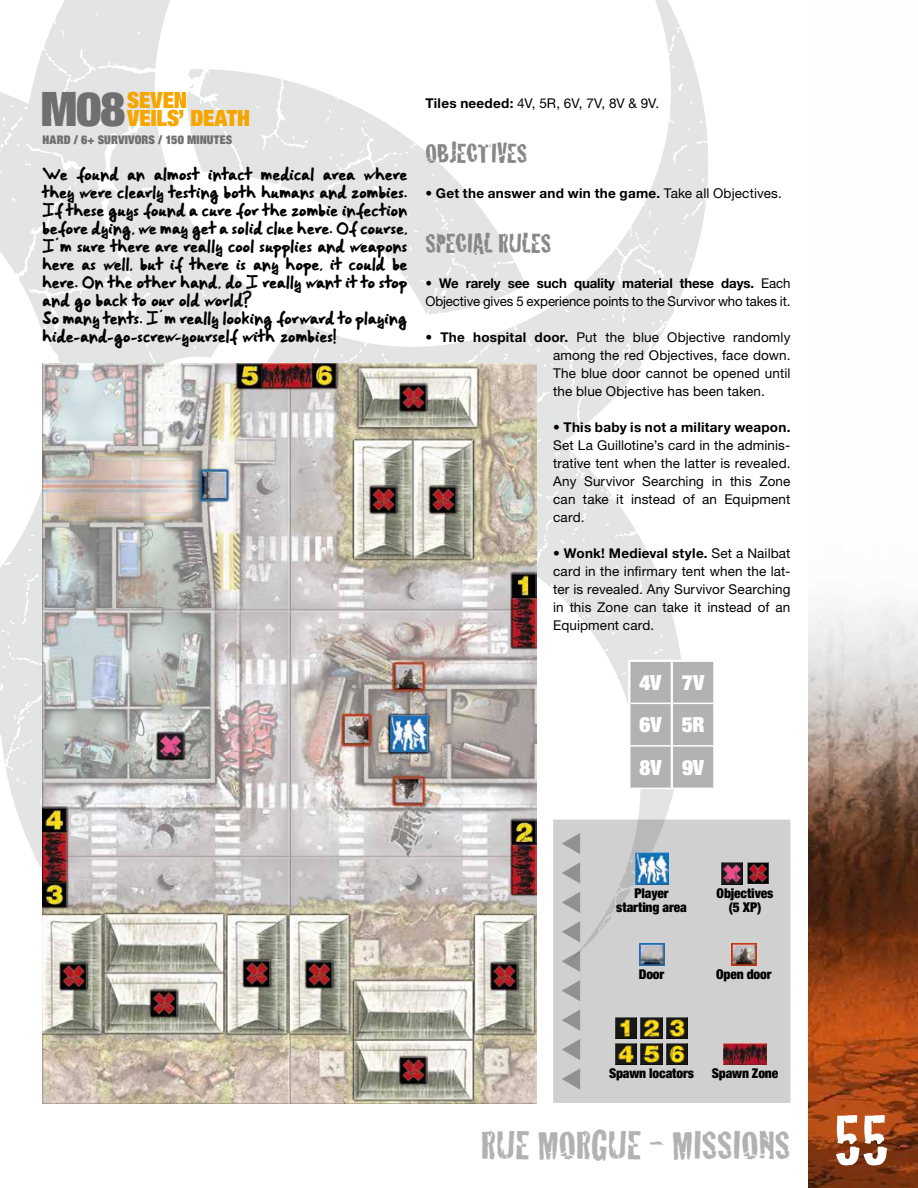
<style>
.page{position:relative;width:918px;height:1188px;background:#fff}
.page>*{position:absolute;margin:0;border:0;box-sizing:border-box;transform-origin:0 0}
.t1{font:42px "Cracked";color:#b3b2b2}
.t2{font:28.5px "Cracked";letter-spacing:-.01em;color:#878787}
.t3{font:900 condensed 22.5px/18px "Helvetica Neue LT Std";color:#f7a600}
.t4{font:900 condensed 21px/42.5px "Helvetica Neue LT Std";letter-spacing:-.005em;color:#fff;text-align:justify}
.t5{font:13.5px/18px "Helvetica Neue LT Std";letter-spacing:.005em;color:#000;text-align:justify}
.t6{font:900 condensed 13.5px/14.2px "Helvetica Neue LT Std";letter-spacing:-.01em;color:#000;text-align:center}
.t7{font:700 13.5px "Helvetica Neue LT Std";letter-spacing:.02em;color:#000}
.t8{font:12.75px/18px "Gorri Sans";letter-spacing:.01em;color:#000}
.t9{font:900 condensed 12px "Helvetica Neue LT Std";letter-spacing:.01em;color:#706f6f}
.s1{font-size:47.7px;color:#706f6f}
.s2{font-weight:700}
.s3{font-weight:400}
.s4{font-size:75px;color:#fff}
</style>
<div class="page">
<svg style="left:0;top:0;width:251px;height:401px;fill:#e3e4e4"></svg>
<svg style="left:139px;top:320px;width:4px;height:4px"></svg>
<svg style="left:251px;top:0;width:457px;height:894px"></svg>
<svg style="left:0;top:447px;width:43px;height:573px"></svg>
<img style="left:808px;top:602px;width:110px;height:586px">
<div style="left:630px;top:662px;width:83px;height:126px;background:#b3b2b2"></div>
<hr style="left:630px;top:703px;width:41px;height:1px;background:#fff">
<hr style="left:673px;top:703px;width:40px;height:1px;background:#fff">
<hr style="left:630px;top:745px;width:41px;height:2px;background:#fff">
<hr style="left:673px;top:745px;width:40px;height:2px;background:#fff">
<hr style="left:628px;top:788px;width:44px;height:1px;background:#fff">
<hr style="left:672px;top:788px;width:43px;height:1px;background:#fff">
<hr style="left:628px;top:660px;width:44px;height:2px;background:#fff">
<hr style="left:628px;top:662px;width:2px;height:41px;background:#fff">
<hr style="left:672px;top:660px;width:43px;height:2px;background:#fff">
<hr style="left:671px;top:662px;width:2px;height:41px;background:#fff">
<hr style="left:628px;top:703px;width:2px;height:43px;background:#fff">
<hr style="left:671px;top:703px;width:2px;height:43px;background:#fff">
<hr style="left:628px;top:746px;width:2px;height:42px;background:#fff">
<hr style="left:671px;top:746px;width:2px;height:42px;background:#fff">
<div style="left:553px;top:820px;width:237px;height:283px;background:#d0d0d0"></div>
<svg style="left:562px;top:1039px;width:18px;height:21px"></svg>
<svg style="left:562px;top:833px;width:18px;height:21px"></svg>
<svg style="left:562px;top:1010px;width:18px;height:21px"></svg>
<svg style="left:562px;top:980px;width:18px;height:21px"></svg>
<svg style="left:562px;top:862px;width:70px;height:110px;background:#c7c7c7"></svg>
<svg style="left:562px;top:1068px;width:18px;height:22px"></svg>
<img style="left:43px;top:363px;width:493px;height:741px">
<img style="left:722px;top:863px;width:21px;height:21px">
<img style="left:747px;top:863px;width:21px;height:21px">
<img style="left:732px;top:943px;width:24px;height:23px">
<img style="left:635px;top:852px;width:33px;height:32px">
<img style="left:616px;top:1018px;width:21px;height:21px">
<img style="left:641px;top:1018px;width:21px;height:21px">
<img style="left:666px;top:1018px;width:22px;height:21px">
<img style="left:616px;top:1043px;width:21px;height:21px">
<img style="left:641px;top:1043px;width:21px;height:21px">
<img style="left:666px;top:1043px;width:22px;height:21px">
<img style="left:724px;top:1043px;width:42px;height:21px">
<img style="left:640px;top:943px;width:24px;height:22px">
<h3 class="t3" style="left:127px;top:90px;width:124px;text-indent:-87px"><span class="s1">M08</span>SEVEN<br>VEILS’ DEATH</h3>
<p class="t9" style="left:43px;top:132px;width:191px">HARD / 6+ SURVIVORS / 150 MINUTES</p>
<p class="t8" style="left:43px;top:166px;width:366px">We found an almost intact medical area where they were clearly testing both humans and zombies.<br>If these guys found a cure for the zombie infection before dying, we may get a solid clue here. Of course, I’m sure there are really cool supplies and weapons here as well, but if there is any hope, it could be here. On the other hand, do I really want it to stop and go back to our old world?<br>So many tents. I’m really looking forward to playing hide-and-go-screw-yourself with zombies!</p>
<p class="t5" style="left:425px;top:94px;width:235px"><span class="s2">Tiles needed:</span> 4V, 5R, 6V, 7V, 8V &amp; 9V.</p>
<h2 class="t2" style="left:425px;top:138px;width:103px">OBJECTIVES</h2>
<p class="t7" style="left:425px;top:185px;width:358px">• Get the answer and win the game. <span class="s3">Take all Objectives.</span></p>
<h2 class="t2" style="left:425px;top:228px;width:127px">SPECIAL RULES</h2>
<p class="t5" style="left:425px;top:274px;width:366px">• <span class="s2">We rarely see such quality material these days.</span> Each<br>Objective gives 5 experience points to the Survivor who takes it.</p>
<p class="t5" style="left:553px;top:328px;width:239px;text-indent:-128px">• <span class="s2">The hospital door.</span> Put the blue Objective randomly among the red Objectives, face down.<br>The blue door cannot be opened until the blue Objective has been taken.</p>
<p class="t5" style="left:553px;top:418px;width:239px">• <span class="s2">This baby is not a military weapon.<br></span>Set La Guillotine’s card in the adminis&shy;trative tent when the latter is revealed.<br>Any Survivor Searching in this Zone can take it instead of an Equipment card.</p>
<p class="t5" style="left:553px;top:544px;width:239px">• <span class="s2">Wonk! Medieval style.</span> Set a Nailbat card in the infirmary tent when the lat&shy;ter is revealed. Any Survivor Searching in this Zone can take it instead of an Equipment card.</p>
<h3 class="t4" style="left:640px;top:661px;width:66px">4V 7V 6V 5R 8V 9V</h3>
<p class="t6" style="left:616px;top:886px;width:72px">Player starting area</p>
<p class="t6" style="left:639px;top:967px;width:27px">Door</p>
<p class="t6" style="left:717px;top:886px;width:58px">Objectives (5 XP)</p>
<p class="t6" style="left:716px;top:967px;width:57px">Open door</p>
<p class="t6" style="left:609px;top:1066px;width:87px">Spawn locators</p>
<p class="t6" style="left:712px;top:1066px;width:68px">Spawn Zone</p>
<h1 class="t1" style="left:481px;top:1123px;width:409px">RUE MORGUE - MISSIONS <span class="s4">55</span></h1>
</div>
